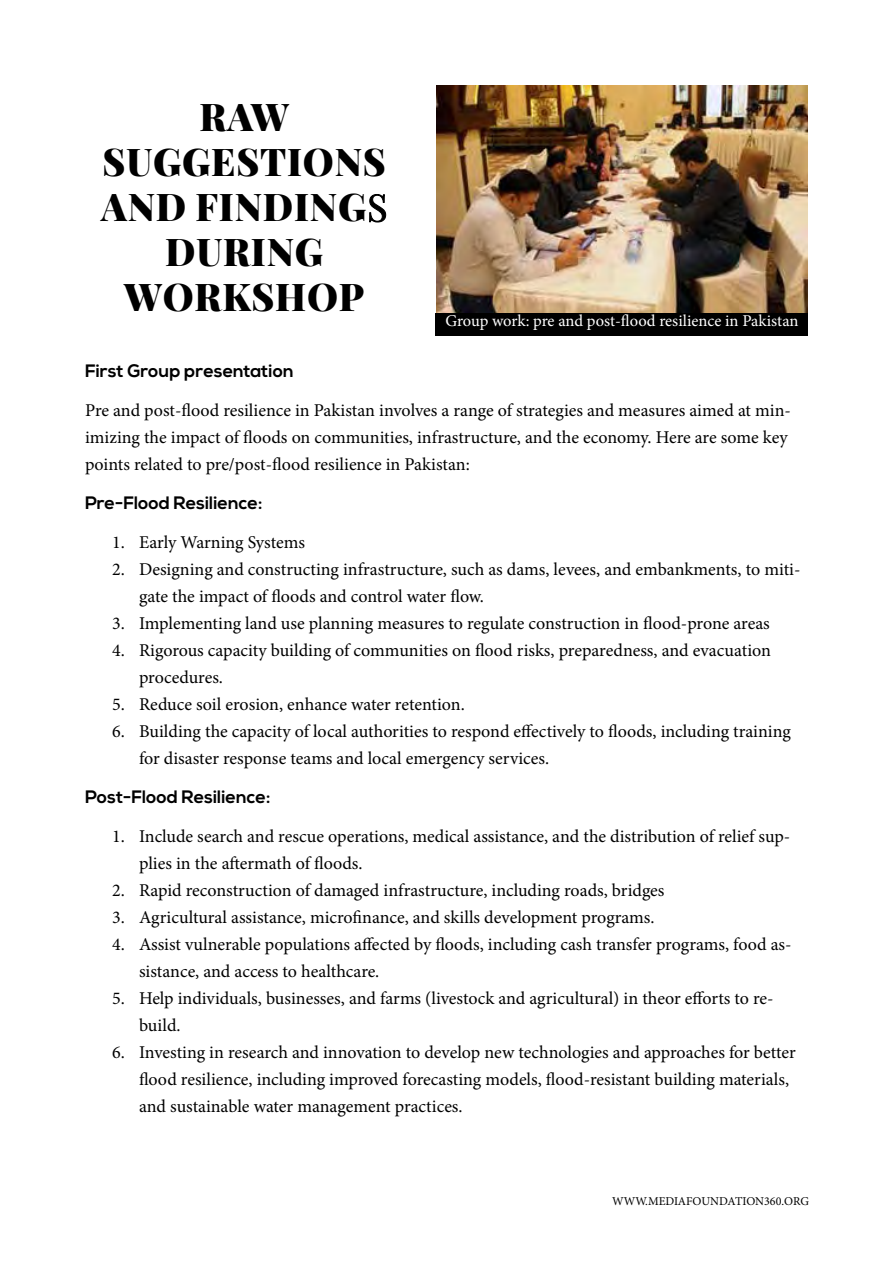
<style>
.page{position:relative;width:893px;height:1263px;background:#fff}
.page>*{position:absolute;margin:0;border:0;box-sizing:border-box;transform-origin:0 0}
.t1{font:37.5px/45px "Playfair Display";letter-spacing:.02em;color:#000;text-align:center}
.t2{font:18px/27px "Minion Pro";color:#000}
.t3{font:700 18px "Nexa";color:#000}
.t4{font:16.5px "Minion Pro";letter-spacing:-.005em;color:#fff}
.t5{font:12px "Minion Pro";color:#000}
</style>
<div class="page">
<img style="left:436px;top:85px;width:372px;height:229px">
<div style="left:436px;top:314px;width:372px;height:22px;background:#000"></div>
<h1 class="t1" style="left:101px;top:92px;width:288px">RAW<br>SUGGESTIONS<br>AND FINDINGS<br>DURING<br>WORKSHOP</h1>
<p class="t4" style="left:445px;top:309px;width:355px">Group work: pre and post-flood resilience in Pakistan</p>
<p class="t3" style="left:85px;top:360px;width:210px">First Group presentation</p>
<p class="t2" style="left:85px;top:397px;width:707px">Pre and post-flood resilience in Pakistan involves a range of strategies and measures aimed at min&shy;imizing the impact of floods on communities, infrastructure, and the economy. Here are some key points related to pre/post-flood resilience in Pakistan:</p>
<p class="t3" style="left:85px;top:492px;width:179px">Pre-Flood Resilience:</p>
<p class="t2" style="left:112px;top:529px;width:194px">1. Early Warning Systems</p>
<p class="t2" style="left:139px;top:556px;width:663px;text-indent:-27px">2. Designing and constructing infrastructure, such as dams, levees, and embankments, to miti&shy;gate the impact of floods and control water flow.</p>
<p class="t2" style="left:112px;top:610px;width:659px">3. Implementing land use planning measures to regulate construction in flood-prone areas</p>
<p class="t2" style="left:139px;top:637px;width:633px;text-indent:-27px">4. Rigorous capacity building of communities on flood risks, preparedness, and evacuation procedures.</p>
<p class="t2" style="left:112px;top:691px;width:354px">5. Reduce soil erosion, enhance water retention.</p>
<p class="t2" style="left:139px;top:718px;width:653px;text-indent:-27px">6. Building the capacity of local authorities to respond effectively to floods, including training for disaster response teams and local emergency services.</p>
<p class="t3" style="left:85px;top:786px;width:187px">Post-Flood Resilience:</p>
<p class="t2" style="left:139px;top:823px;width:653px;text-indent:-27px">1. Include search and rescue operations, medical assistance, and the distribution of relief sup&shy;plies in the aftermath of floods.</p>
<p class="t2" style="left:112px;top:877px;width:554px">2. Rapid reconstruction of damaged infrastructure, including roads, bridges</p>
<p class="t2" style="left:112px;top:904px;width:544px">3. Agricultural assistance, microfinance, and skills development programs.</p>
<p class="t2" style="left:139px;top:931px;width:654px;text-indent:-27px">4. Assist vulnerable populations affected by floods, including cash transfer programs, food as&shy;sistance, and access to healthcare.</p>
<p class="t2" style="left:139px;top:985px;width:636px;text-indent:-27px">5. Help individuals, businesses, and farms (livestock and agricultural) in theor efforts to re&shy;build.</p>
<p class="t2" style="left:139px;top:1039px;width:658px;text-indent:-27px">6. Investing in research and innovation to develop new technologies and approaches for better flood resilience, including improved forecasting models, flood-resistant building materials, and sustainable water management practices.</p>
<p class="t5" style="left:612px;top:1193px;width:198px">WWW.MEDIAFOUNDATION360.ORG</p>
</div>
